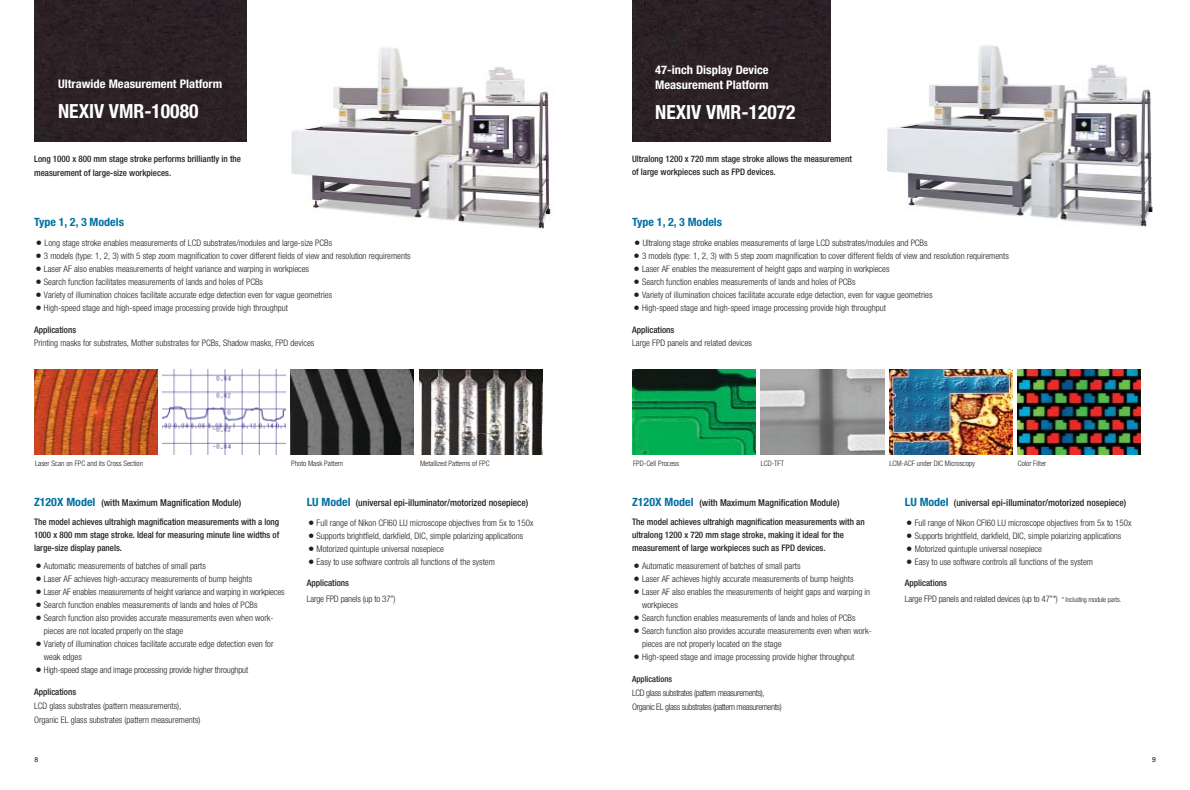
<style>
.page{position:relative;width:1190px;height:790px;background:#fff}
.page>*{position:absolute;margin:0;border:0;box-sizing:border-box;transform-origin:0 0}
.t1{font:700 condensed 19.5px "Helvetica Neue";color:#fff}
.t2{font:700 condensed 11.9px/15px "Helvetica Neue";color:#fff;scale:1.05 1}
.t3{font:700 condensed 11.4px "Helvetica Neue";color:#0071a2;scale:1.05 1}
.t4{font:500 condensed 9.5px "Helvetica Neue";color:#231f20}
.t5{font:300 condensed 9px/13px "Helvetica Neue";color:#231f20}
.t6{font:500 condensed 9px/13px "Helvetica Neue";color:#231f20}
.t7{font:300 condensed 9px/14px "Helvetica Neue";letter-spacing:-.04em;color:#231f20}
.t8{font:500 condensed 8.5px "Helvetica Neue";color:#231f20}
.t9{font:300 condensed 7.5px "Helvetica Neue";color:#231f20}
.t10{font:7px "Univers";color:#231f20}
.s1{font-weight:700;font-size:11.4px;color:#0071a2}
.s2{font-weight:500}
.s3{font-size:7px}
</style>
<div class="page">
<img style="left:291px;top:47px;width:263px;height:182px">
<img style="left:34px;top:370px;width:124px;height:85px">
<img style="left:162px;top:370px;width:124px;height:85px">
<img style="left:291px;top:370px;width:123px;height:85px">
<img style="left:419px;top:370px;width:124px;height:85px">
<div style="left:34px;top:0;width:213px;height:142px;background:#2c2125"></div>
<img style="left:887px;top:45px;width:266px;height:182px">
<img style="left:632px;top:370px;width:124px;height:85px">
<img style="left:761px;top:370px;width:123px;height:85px">
<img style="left:889px;top:370px;width:123px;height:85px">
<img style="left:1017px;top:370px;width:124px;height:85px">
<div style="left:632px;top:0;width:199px;height:142px;background:#2c2125"></div>
<h2 class="t2" style="left:58px;top:78px;width:158px">Ultrawide Measurement Platform</h2>
<h1 class="t1" style="left:58px;top:104px;width:142px">NEXIV VMR-10080</h1>
<p class="t6" style="left:34px;top:153px;width:209px;line-height:14px">Long 1000 x 800 mm stage stroke performs brilliantly in the measurement of large-size workpieces.</p>
<p class="t3" style="left:34px;top:218px;width:87px">Type 1, 2, 3 Models</p>
<p class="t5" style="left:35px;top:237px;width:299px">○Long stage stroke enables measurements of LCD substrates/modules and large-size PCBs</p>
<p class="t5" style="left:34px;top:250px;width:378px">○3 models (type: 1, 2, 3) with 5 step zoom magnification to cover different fields of view and resolution requirements</p>
<p class="t5" style="left:34px;top:263px;width:277px">○Laser AF also enables measurements of height variance and warping in workpieces</p>
<p class="t5" style="left:34px;top:276px;width:231px">○Search function facilitates measurements of lands and holes of PCBs</p>
<p class="t5" style="left:34px;top:289px;width:300px">○Variety of illumination choices facilitate accurate edge detection even for vague geometries</p>
<p class="t5" style="left:34px;top:302px;width:255px">○High-speed stage and high-speed image processing provide high throughput</p>
<p class="t6" style="left:34px;top:324px;width:44px">Applications</p>
<p class="t5" style="left:34px;top:337px;width:282px">Printing masks for substrates, Mother substrates for PCBs, Shadow masks, FPD devices</p>
<p class="t9" style="left:35px;top:461px;width:110px">Laser Scan on FPC and its Cross Section</p>
<p class="t9" style="left:291px;top:461px;width:54px">Photo Mask Pattern</p>
<p class="t9" style="left:420px;top:461px;width:71px">Metallized Patterns of FPC</p>
<p class="t4" style="left:34px;top:499px;width:209px"><span class="s1">Z120X Model</span> (with Maximum Magnification Module)</p>
<p class="t6" style="left:34px;top:516px;width:247px;text-align:justify">The model achieves ultrahigh magnification measurements with a long 1000 x 800 mm stage stroke. Ideal for measuring minute line widths of large-size display panels.</p>
<p class="t5" style="left:34px;top:560px;width:173px">○Automatic measurements of batches of small parts</p>
<p class="t5" style="left:34px;top:573px;width:220px">○Laser AF achieves high-accuracy measurements of bump heights</p>
<p class="t5" style="left:34px;top:586px;width:252px">○Laser AF enables measurements of height variance and warping in workpieces</p>
<p class="t5" style="left:34px;top:599px;width:225px">○Search function enables measurements of lands and holes of PCBs</p>
<p class="t5" style="left:44px;top:612px;width:231px;text-indent:-10px">○Search function also provides accurate measurements even when work&shy;pieces are not located properly on the stage</p>
<p class="t5" style="left:44px;top:638px;width:231px;text-indent:-10px">○Variety of illumination choices facilitate accurate edge detection even for weak edges</p>
<p class="t5" style="left:34px;top:664px;width:216px">○High-speed stage and image processing provide higher throughput</p>
<p class="t6" style="left:34px;top:686px;width:44px">Applications</p>
<p class="t5" style="left:34px;top:700px;width:168px;line-height:14px">LCD glass substrates (pattern measurements),<br>Organic EL glass substrates (pattern measurements)</p>
<p class="t4" style="left:307px;top:499px;width:223px"><span class="s1">LU Model</span> (universal epi-illuminator/motorized nosepiece)</p>
<p class="t5" style="left:307px;top:517px;width:228px">○Full range of Nikon CFI60 LU microscope objectives from 5x to 150x</p>
<p class="t5" style="left:307px;top:530px;width:218px">○Supports brightfield, darkfield, DIC, simple polarizing applications</p>
<p class="t5" style="left:307px;top:543px;width:139px">○Motorized quintuple universal nosepiece</p>
<p class="t5" style="left:307px;top:556px;width:190px">○Easy to use software controls all functions of the system</p>
<p class="t6" style="left:307px;top:577px;width:44px">Applications</p>
<p class="t5" style="left:307px;top:593px;width:90px">Large FPD panels (up to 37”)</p>
<h2 class="t2" style="left:655px;top:63px;width:110px">47-inch Display Device<br>Measurement Platform</h2>
<h1 class="t1" style="left:655px;top:105px;width:142px">NEXIV VMR-12072</h1>
<p class="t6" style="left:632px;top:153px;width:221px">Ultralong 1200 x 720 mm stage stroke allows the measurement of large workpieces such as FPD devices.</p>
<p class="t3" style="left:632px;top:218px;width:87px">Type 1, 2, 3 Models</p>
<p class="t5" style="left:633px;top:237px;width:296px">○Ultralong stage stroke enables measurements of large LCD substrates/modules and PCBs</p>
<p class="t5" style="left:632px;top:250px;width:378px">○3 models (type: 1, 2, 3) with 5 step zoom magnification to cover different fields of view and resolution requirements</p>
<p class="t5" style="left:632px;top:263px;width:259px">○Laser AF enables the measurement of height gaps and warping in workpieces</p>
<p class="t5" style="left:632px;top:276px;width:225px">○Search function enables measurements of lands and holes of PCBs</p>
<p class="t5" style="left:632px;top:289px;width:302px">○Variety of illumination choices facilitate accurate edge detection, even for vague geometries</p>
<p class="t5" style="left:632px;top:302px;width:255px">○High-speed stage and high-speed image processing provide high throughput</p>
<p class="t6" style="left:632px;top:324px;width:44px">Applications</p>
<p class="t5" style="left:632px;top:337px;width:122px">Large FPD panels and related devices</p>
<p class="t9" style="left:633px;top:461px;width:47px">FPD-Cell Process</p>
<p class="t9" style="left:761px;top:461px;width:25px">LCD-TFT</p>
<p class="t9" style="left:889px;top:461px;width:87px">LCM-ACF under DIC Microscopy</p>
<p class="t9" style="left:1018px;top:461px;width:30px">Color Filter</p>
<p class="t4" style="left:632px;top:499px;width:209px"><span class="s1">Z120X Model</span> (with Maximum Magnification Module)</p>
<p class="t6" style="left:632px;top:516px;width:234px">The model achieves ultrahigh magnification measurements with an ultralong 1200 x 720 mm stage stroke, making it ideal for the measurement of large workpieces such as FPD devices.</p>
<p class="t5" style="left:632px;top:560px;width:170px">○Automatic measurement of batches of small parts</p>
<p class="t5" style="left:632px;top:573px;width:223px">○Laser AF achieves highly accurate measurements of bump heights</p>
<p class="t5" style="left:642px;top:586px;width:230px;text-indent:-10px">○Laser AF also enables the measurements of height gaps and warping in workpieces</p>
<p class="t5" style="left:632px;top:612px;width:225px">○Search function enables measurements of lands and holes of PCBs</p>
<p class="t5" style="left:642px;top:625px;width:231px;text-indent:-10px">○Search function also provides accurate measurements even when work&shy;pieces are not properly located on the stage</p>
<p class="t5" style="left:632px;top:651px;width:224px">○High-speed stage and image processing provide higher throughput</p>
<p class="t8" style="left:632px;top:676px;width:41px">Applications</p>
<p class="t7" style="left:632px;top:687px;width:151px">LCD glass substrates (pattern measurements),<br>Organic EL glass substrates (pattern measurements)</p>
<p class="t4" style="left:905px;top:499px;width:223px"><span class="s1">LU Model</span> (universal epi-illuminator/motorized nosepiece)</p>
<p class="t5" style="left:905px;top:517px;width:228px">○Full range of Nikon CFI60 LU microscope objectives from 5x to 150x</p>
<p class="t5" style="left:905px;top:530px;width:218px">○Supports brightfield, darkfield, DIC, simple polarizing applications</p>
<p class="t5" style="left:905px;top:543px;width:139px">○Motorized quintuple universal nosepiece</p>
<p class="t5" style="left:905px;top:556px;width:190px">○Easy to use software controls all functions of the system</p>
<p class="t5" style="left:905px;top:576px;width:218px;line-height:16px"><span class="s2">Applications<br></span>Large FPD panels and related devices (up to 47”*) <span class="s3">* Including module parts.</span></p>
<p class="t10" style="left:34px;top:757px;width:5px">8</p>
<p class="t10" style="left:1152px;top:757px;width:5px">9</p>
</div>
